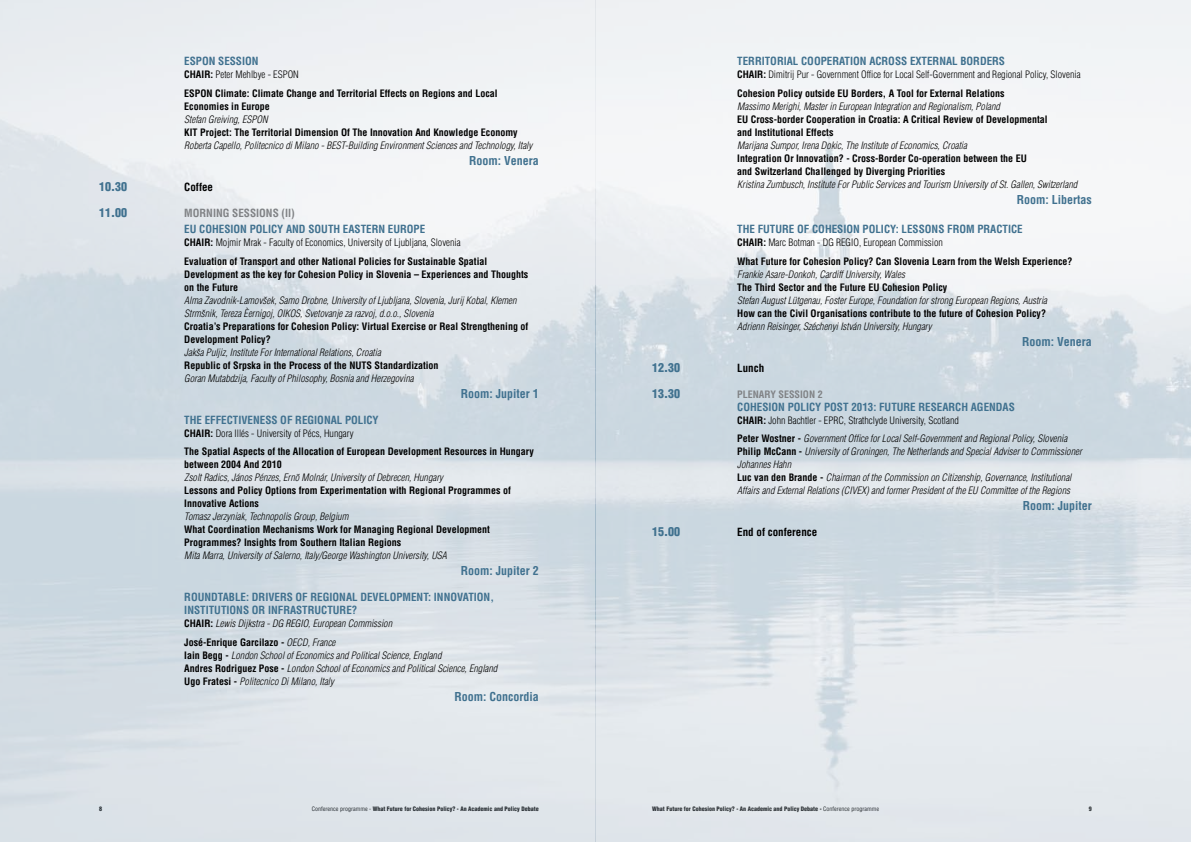
<style>
.page{position:relative;width:1191px;height:842px;background:#fff}
.page>*{position:absolute;margin:0;border:0;box-sizing:border-box;transform-origin:0 0}
.t1{font:700 condensed 12px "Helvetica";color:#40718f}
.t2{font:900 condensed 12px "Helvetica";color:#40718f}
.t3{font:700 condensed 11px/13px "Helvetica";color:#40718f}
.t4{font:700 condensed 11px "Helvetica";color:#000}
.t5{font:700 condensed 11px "Helvetica";color:#808285}
.t6{font:italic 300 condensed 10px/13px "Helvetica";color:#000}
.t7{font:700 condensed 10px/13px "Helvetica";color:#000}
.t8{font:300 condensed 10px/18.7px "Helvetica";color:#000}
.t9{font:700 condensed 10px "Helvetica";color:#808285}
.t10{font:900 condensed 6px "Helvetica";color:#000}
.s1{font-weight:300}
.s2{font-weight:700;font-style:normal}
.s3{font-weight:700}
.s4{font-style:normal}
.s5{font-weight:400}
</style>
<div class="page">
<p class="t3" style="left:184px;top:55px;width:76px">ESPON SESSION</p>
<p class="t7" style="left:184px;top:65px;width:315px;line-height:18.7px">CHAIR: <span class="s1">Peter Mehlbye - ESPON<br></span>ESPON Climate: Climate Change and Territorial Effects on Regions and Local</p>
<p class="t7" style="left:184px;top:100px;width:87px">Economies in Europe</p>
<p class="t6" style="left:184px;top:113px;width:85px">Stefan Greiving, ESPON</p>
<p class="t7" style="left:184px;top:126px;width:335px">KIT Project: The Territorial Dimension Of The Innovation And Knowledge Economy</p>
<p class="t6" style="left:184px;top:139px;width:349px">Roberta Capello, Politecnico di Milano - BEST-Building Environment Sciences and Technology, Italy</p>
<p class="t1" style="left:469px;top:153px;width:71px">Room: Venera</p>
<p class="t2" style="left:99px;top:179px;width:29px">10.30</p>
<p class="t4" style="left:184px;top:180px;width:30px">Coffee</p>
<p class="t2" style="left:99px;top:205px;width:29px">11.00</p>
<p class="t5" style="left:184px;top:206px;width:16px">Morning</p>
<p class="t5" style="left:232px;top:206px;width:13px">Sessions</p>
<p class="t5" style="left:281px;top:206px;width:15px">(II)</p>
<p class="t3" style="left:184px;top:222px;width:242px">EU COHESION POLICY AND SOUTH EASTERN EUROPE</p>
<p class="t7" style="left:184px;top:233px;width:304px;line-height:18.7px">CHAIR: <span class="s1">Mojmir Mrak - Faculty of Economics, University of Ljubljana, Slovenia<br></span>Evaluation of Transport and other National Policies for Sustainable Spatial</p>
<p class="t7" style="left:184px;top:267px;width:345px">Development as the key for Cohesion Policy in Slovenia – Experiences and Thoughts on the Future</p>
<p class="t6" style="left:184px;top:293px;width:334px">Alma Zavodnik-Lamovšek, Samo Drobne, University of Ljubljana, Slovenia, Jurij Kobal, Klemen<br>Strmšnik, Tereza Èernigoj, OIKOS, Svetovanje za razvoj, d.o.o., Slovenia</p>
<p class="t7" style="left:184px;top:319px;width:345px">Croatia’s Preparations for Cohesion Policy: Virtual Exercise or Real Strengthening of<br>Development Policy?</p>
<p class="t6" style="left:184px;top:345px;width:198px">Jakša Puljiz, Institute For International Relations, Croatia</p>
<p class="t7" style="left:184px;top:358px;width:256px">Republic of Srpska in the Process of the NUTS Standardization</p>
<p class="t6" style="left:184px;top:371px;width:231px">Goran Mutabdzija, Faculty of Philosophy, Bosnia and Herzegovina</p>
<p class="t1" style="left:461px;top:386px;width:79px">Room: Jupiter 1</p>
<p class="t3" style="left:184px;top:413px;width:196px">THE EFFECTIVENESS OF REGIONAL POLICY</p>
<p class="t7" style="left:184px;top:423px;width:351px;line-height:18.7px">CHAIR: <span class="s1">Dora Illés - University of Pécs, Hungary<br></span>The Spatial Aspects of the Allocation of European Development Resources in Hungary</p>
<p class="t7" style="left:184px;top:458px;width:99px">between 2004 And 2010</p>
<p class="t6" style="left:184px;top:471px;width:260px">Zsolt Radics, János Pénzes, Ernõ Molnár, University of Debrecen, Hungary</p>
<p class="t7" style="left:184px;top:484px;width:328px">Lessons and Policy Options from Experimentation with Regional Programmes of<br>Innovative Actions</p>
<p class="t6" style="left:184px;top:510px;width:166px">Tomasz Jerzyniak, Technopolis Group, Belgium</p>
<p class="t7" style="left:184px;top:523px;width:307px">What Coordination Mechanisms Work for Managing Regional Development<br>Programmes? Insights from Southern Italian Regions</p>
<p class="t6" style="left:184px;top:549px;width:264px">Mita Marra, University of Salerno, Italy/George Washington University, USA</p>
<p class="t1" style="left:461px;top:564px;width:79px">Room: Jupiter 2</p>
<p class="t3" style="left:184px;top:591px;width:311px">ROUNDTABLE: DRIVERS OF REGIONAL DEVELOPMENT: INNOVATION,<br>INSTITUTIONS OR INFRASTRUCTURE?</p>
<p class="t6" style="left:184px;top:614px;width:209px;line-height:18.7px"><span class="s2">CHAIR:</span> Lewis Dijkstra - DG REGIO, European Commission<br><span class="s2">José-Enrique Garcilazo -</span> OECD, France</p>
<p class="t6" style="left:184px;top:649px;width:314px"><span class="s2">Iain Begg -</span> London School of Economics and Political Science, England<br><span class="s2">Andres Rodriguez Pose -</span> London School of Economics and Political Science, England<br><span class="s2">Ugo Fratesi -</span> Politecnico Di Milano, Italy</p>
<p class="t1" style="left:454px;top:689px;width:86px">Room: Concordia</p>
<p class="t3" style="left:737px;top:55px;width:269px">TERRITORIAL COOPERATION ACROSS EXTERNAL BORDERS</p>
<p class="t8" style="left:737px;top:65px;width:345px"><span class="s3">CHAIR:</span> Dimitrij Pur - Government Office for Local Self-Government and Regional Policy, Slovenia<br><span class="s3">Cohesion Policy outside EU Borders, A Tool for External Relations</span></p>
<p class="t6" style="left:737px;top:100px;width:264px">Massimo Merighi, Master in European Integration and Regionalism, Poland</p>
<p class="t7" style="left:737px;top:113px;width:312px">EU Cross-border Cooperation in Croatia: A Critical Review of Developmental and Institutional Effects</p>
<p class="t6" style="left:737px;top:139px;width:231px">Marijana Sumpor, Irena Dokic, The Institute of Economics, Croatia</p>
<p class="t7" style="left:737px;top:152px;width:291px">Integration Or Innovation? - Cross-Border Co-operation between the EU and Switzerland Challenged by Diverging Priorities</p>
<p class="t6" style="left:737px;top:178px;width:341px">Kristina Zumbusch, Institute For Public Services and Tourism University of St. Gallen, Switzerland</p>
<p class="t1" style="left:1016px;top:192px;width:76px">Room: Libertas</p>
<p class="t3" style="left:737px;top:222px;width:287px">THE FUTURE OF COHESION POLICY: LESSONS FROM PRACTICE</p>
<p class="t7" style="left:737px;top:233px;width:337px;line-height:18.7px">CHAIR: <span class="s1">Marc Botman - DG REGIO, European Commission<br></span>What Future for Cohesion Policy? Can Slovenia Learn from the Welsh Experience?</p>
<p class="t6" style="left:737px;top:267px;width:169px">Frankie Asare-Donkoh, Cardiff University, Wales</p>
<p class="t7" style="left:737px;top:280px;width:211px">The Third Sector and the Future EU Cohesion Policy</p>
<p class="t6" style="left:737px;top:293px;width:311px">Stefan August Lütgenau, Foster Europe, Foundation for strong European Regions, Austria</p>
<p class="t7" style="left:737px;top:306px;width:310px">How can the Civil Organisations contribute to the future of Cohesion Policy?</p>
<p class="t6" style="left:737px;top:319px;width:196px">Adrienn Reisinger, Széchenyi István University, Hungary</p>
<p class="t1" style="left:1022px;top:334px;width:71px">Room: Venera</p>
<p class="t2" style="left:652px;top:360px;width:29px">12.30</p>
<p class="t4" style="left:737px;top:361px;width:28px">Lunch</p>
<p class="t2" style="left:652px;top:386px;width:29px">13.30</p>
<p class="t9" style="left:737px;top:388px;width:87px">PLENARY SESSION 2</p>
<p class="t3" style="left:737px;top:400px;width:279px">COHESION POLICY POST 2013: FUTURE RESEARCH AGENDAS</p>
<p class="t6" style="left:737px;top:410px;width:332px;line-height:18.7px"><span class="s2">CHAIR:</span> <span class="s4">John Bachtler - EPRC, Strathclyde University, Scotland<br></span><span class="s2">Peter Wostner -</span> Government Office for Local Self-Government and Regional Policy, Slovenia</p>
<p class="t6" style="left:737px;top:445px;width:346px"><span class="s2">Philip McCann -</span> University of Groningen, The Netherlands and Special Adviser to Commissioner Johannes Hahn<br><span class="s2">Luc van den Brande -</span> Chairman of the Commission on Citizenship, Governance, Institutional Affairs and External Relations (CIVEX) and former President of the EU Committee of the Regions</p>
<p class="t1" style="left:1022px;top:499px;width:71px">Room: Jupiter</p>
<p class="t2" style="left:652px;top:524px;width:29px">15.00</p>
<p class="t4" style="left:737px;top:526px;width:82px">End of conference</p>
<p class="t10" style="left:99px;top:805px;width:4px">8</p>
<p class="t10" style="left:312px;top:805px;width:228px"><span class="s5">Conference programme -</span> What Future for Cohesion Policy? - An Academic and Policy Debate</p>
<p class="t10" style="left:652px;top:805px;width:228px">What Future for Cohesion Policy? - An Academic and Policy Debate - <span class="s5">Conference programme</span></p>
<p class="t10" style="left:1088px;top:805px;width:4px">9</p>
</div>
